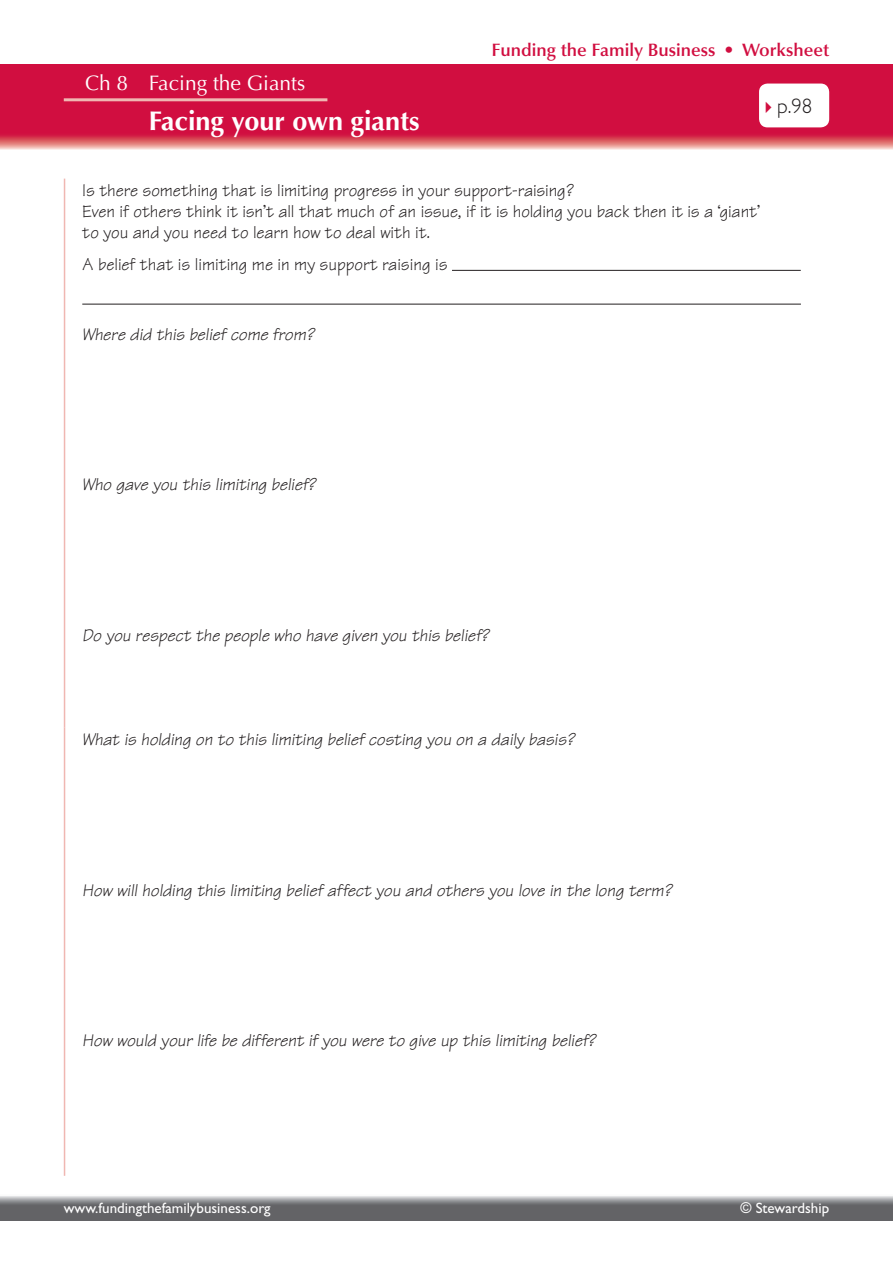
<style>
.page{position:relative;width:893px;height:1263px;background:#fff}
.page>*{position:absolute;margin:0;border:0;box-sizing:border-box;transform-origin:0 0}
.t1{font:700 27px "Optima LT Std";color:#fff}
.t2{font:21px "Optima LT Std";color:#fff}
.t3{font:300 21px "M Gill Sans";color:#231f20}
.t4{font:italic 18px "Tekton";letter-spacing:-.005em;color:#231f20}
.t5{font:18px/21px "Tekton";letter-spacing:-.005em;color:#231f20}
.t6{font:600 18px "Optima LT Std";color:#d10e40}
.t7{font:15px "Gill Sans Std";color:#fff}
.s1{color:#d10e40}
</style>
<div class="page">
<svg style="left:0;top:64px;width:893px;height:85px;background:#d31f4a"></svg>
<div style="left:759px;top:84px;width:70px;height:43px;background:#fff;border-radius:9px"></div>
<svg style="left:0;top:1196px;width:893px;height:24px;background:#797a7d"></svg>
<hr style="left:64px;top:98px;width:263px;height:3px;background:#f0b7b2">
<hr style="left:64px;top:179px;width:1px;height:548px;background:#f0b7b2">
<hr style="left:64px;top:727px;width:1px;height:449px;background:#f0b7b2">
<hr style="left:452px;top:270px;width:349px;height:1px;background:#231f20">
<hr style="left:82px;top:304px;width:719px;height:1px;background:#231f20">
<p class="t2" style="left:85px;top:71px;width:222px">Ch 8 Facing the Giants</p>
<h1 class="t1" style="left:149px;top:105px;width:272px">Facing your own giants</h1>
<p class="t6" style="left:492px;top:39px;width:339px">Funding the Family Business • Worksheet</p>
<p class="t3" style="left:759px;top:95px;width:55px"><span class="s1">✔</span>p.98</p>
<p class="t5" style="left:82px;top:180px;width:679px">Is there something that is limiting progress in your support-raising?<br>Even if others think it isn’t all that much of an issue, if it is holding you back then it is a ‘giant’ to you and you need to learn how to deal with it.</p>
<p class="t5" style="left:82px;top:254px;width:367px">A belief that is limiting me in my support raising is</p>
<p class="t4" style="left:82px;top:323px;width:233px">Where did this belief come from?</p>
<p class="t4" style="left:82px;top:473px;width:235px">Who gave you this limiting belief?</p>
<p class="t4" style="left:82px;top:624px;width:408px">Do you respect the people who have given you this belief?</p>
<p class="t4" style="left:82px;top:728px;width:494px">What is holding on to this limiting belief costing you on a daily basis?</p>
<p class="t4" style="left:82px;top:879px;width:591px">How will holding this limiting belief affect you and others you love in the long term?</p>
<p class="t4" style="left:82px;top:1029px;width:515px">How would your life be different if you were to give up this limiting belief?</p>
<p class="t7" style="left:64px;top:1199px;width:208px">www.fundingthefamilybusiness.org</p>
<p class="t7" style="left:740px;top:1199px;width:90px">© Stewardship</p>
</div>
